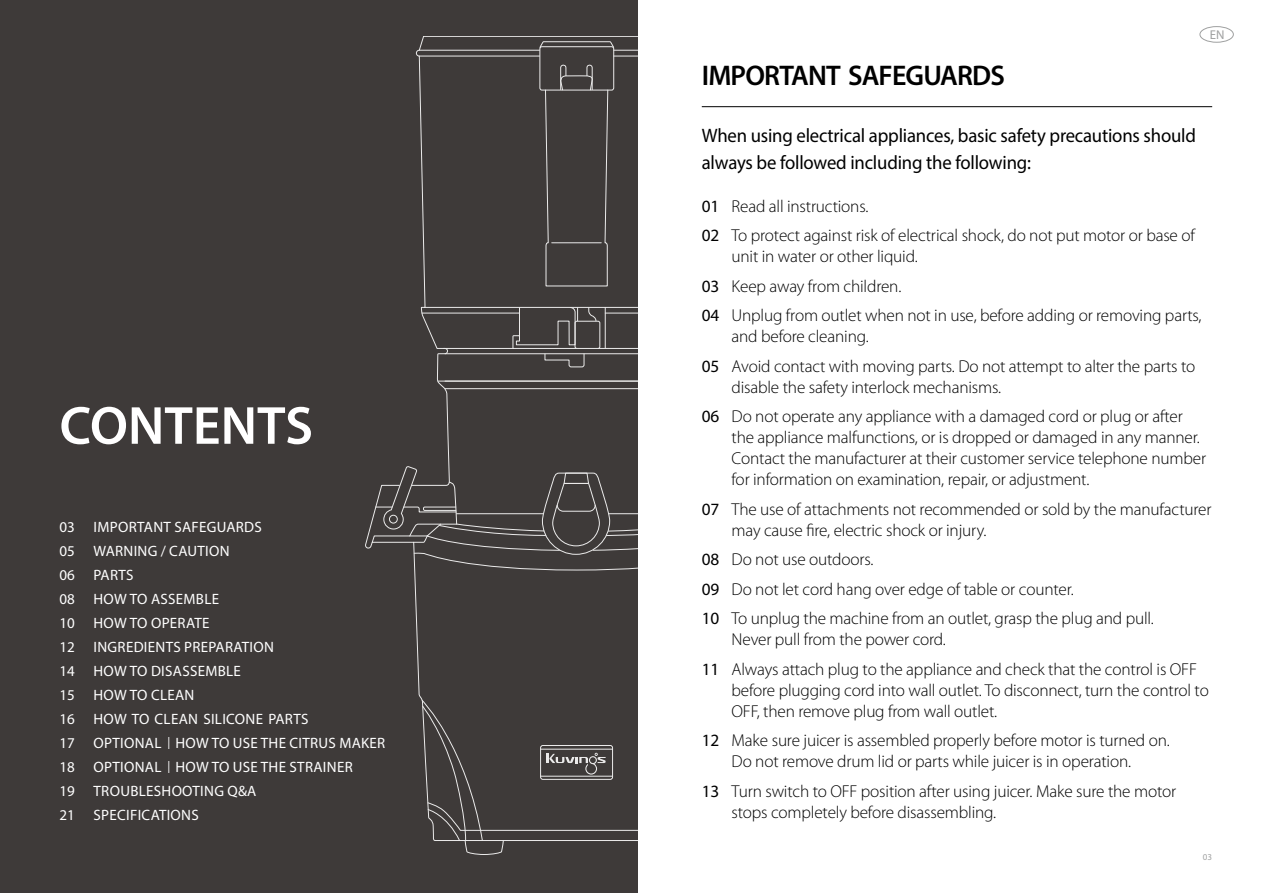
<style>
.page{position:relative;width:1276px;height:893px;background:#fff}
.page>*{position:absolute;margin:0;border:0;box-sizing:border-box;transform-origin:0 0}
.t1{font:600 54px "Myriad Pro";color:#fff}
.t2{font:600 28.5px "Myriad Pro";letter-spacing:-.03em;color:#000}
.t3{font:19.5px/27px "Myriad Pro";letter-spacing:-.01em;color:#000;scale:.96 1}
.t4{font:300 17.25px/29.5px "Myriad Pro";letter-spacing:-.01em;color:#000}
.t5{font:15px/24px "Myriad Pro";letter-spacing:.02em;color:#fff}
.t6{font:12.75px "Myriad Pro";color:#9fa0a0}
.t7{font:9px "Myriad Pro";color:#9fa0a0}
.s1{font-size:12px}
.s2{font-weight:400}
</style>
<div class="page">
<div style="left:1199px;top:26px;width:34px;height:17px;border:1px solid #9fa0a0;border-radius:50%"></div>
<div style="left:0;top:0;width:638px;height:893px;background:#3e3a39"></div>
<svg style="left:365px;top:36px;width:273px;height:666px"></svg>
<hr style="left:605px;top:307px;width:1px;height:41px;background:#fff">
<svg style="left:422px;top:700px;width:216px;height:155px"></svg>
<svg style="left:372px;top:466px;width:266px;height:104px"></svg>
<hr style="left:702px;top:106px;width:510px;height:1px;background:#000">
<h1 class="t1" style="left:60px;top:391px;width:255px">CONTENTS</h1>
<p class="t5" style="left:60px;top:515px;width:327px">03 IMPORTANT SAFEGUARDS<br>05 WARNING / CAUTION<br>06 PARTS<br>08 HOW TO ASSEMBLE<br>10 HOW TO OPERATE<br>12 INGREDIENTS PREPARATION<br>14 HOW TO DISASSEMBLE<br>15 HOW TO CLEAN<br>16 HOW TO CLEAN SILICONE PARTS<br>17 OPTIONAL <span class="s1">|</span> HOW TO USE THE CITRUS MAKER<br>18 OPTIONAL <span class="s1">|</span> HOW TO USE THE STRAINER<br>19 TROUBLESHOOTING Q&amp;A<br>21 SPECIFICATIONS</p>
<h2 class="t2" style="left:702px;top:57px;width:305px">IMPORTANT SAFEGUARDS</h2>
<p class="t6" style="left:1210px;top:26px;width:16px">EN</p>
<p class="t3" style="left:702px;top:122px;width:516px">When using electrical appliances, basic safety precautions should always be followed including the following:</p>
<p class="t4" style="left:702px;top:191px;width:495px"><span class="s2">01</span> Read all instructions.<br><span class="s2">02</span> To protect against risk of electrical shock, do not put motor or base of</p>
<p class="t4" style="left:702px;top:242px;width:501px;text-indent:30px">unit in water or other liquid.<br><span class="s2">03</span> Keep away from children.<br><span class="s2">04</span> Unplug from outlet when not in use, before adding or removing parts,</p>
<p class="t4" style="left:702px;top:322px;width:495px;text-indent:30px">and before cleaning.<br><span class="s2">05</span> Avoid contact with moving parts. Do not attempt to alter the parts to</p>
<p class="t4" style="left:702px;top:372px;width:482px;text-indent:30px">disable the safety interlock mechanisms.<br><span class="s2">06</span> Do not operate any appliance with a damaged cord or plug or after</p>
<p class="t4" style="left:731px;top:427px;width:476px;line-height:21px">the appliance malfunctions, or is dropped or damaged in any manner.<br>Contact the manufacturer at their customer service telephone number for information on examination, repair, or adjustment.</p>
<p class="t4" style="left:731px;top:498px;width:481px;line-height:21px;text-indent:-30px"><span class="s2">07</span> The use of attachments not recommended or sold by the manufacturer may cause fire, electric shock or injury.</p>
<p class="t4" style="left:702px;top:545px;width:453px"><span class="s2">08</span> Do not use outdoors.<br><span class="s2">09</span> Do not let cord hang over edge of table or counter.<br><span class="s2">10</span> To unplug the machine from an outlet, grasp the plug and pull.</p>
<p class="t4" style="left:702px;top:625px;width:497px;text-indent:30px">Never pull from the power cord.<br><span class="s2">11</span> Always attach plug to the appliance and check that the control is OFF</p>
<p class="t4" style="left:731px;top:679px;width:479px;line-height:21px">before plugging cord into wall outlet. To disconnect, turn the control to<br>OFF, then remove plug from wall outlet.</p>
<p class="t4" style="left:702px;top:730px;width:469px;line-height:21px;text-align:center"><span class="s2">12</span> Make sure juicer is assembled properly before motor is turned on.<br>Do not remove drum lid or parts while juicer is in operation.</p>
<p class="t4" style="left:731px;top:780px;width:446px;line-height:21px;text-indent:-30px"><span class="s2">13</span> Turn switch to OFF position after using juicer. Make sure the motor stops completely before disassembling.</p>
<p class="t7" style="left:1203px;top:852px;width:11px">03</p>
</div>
